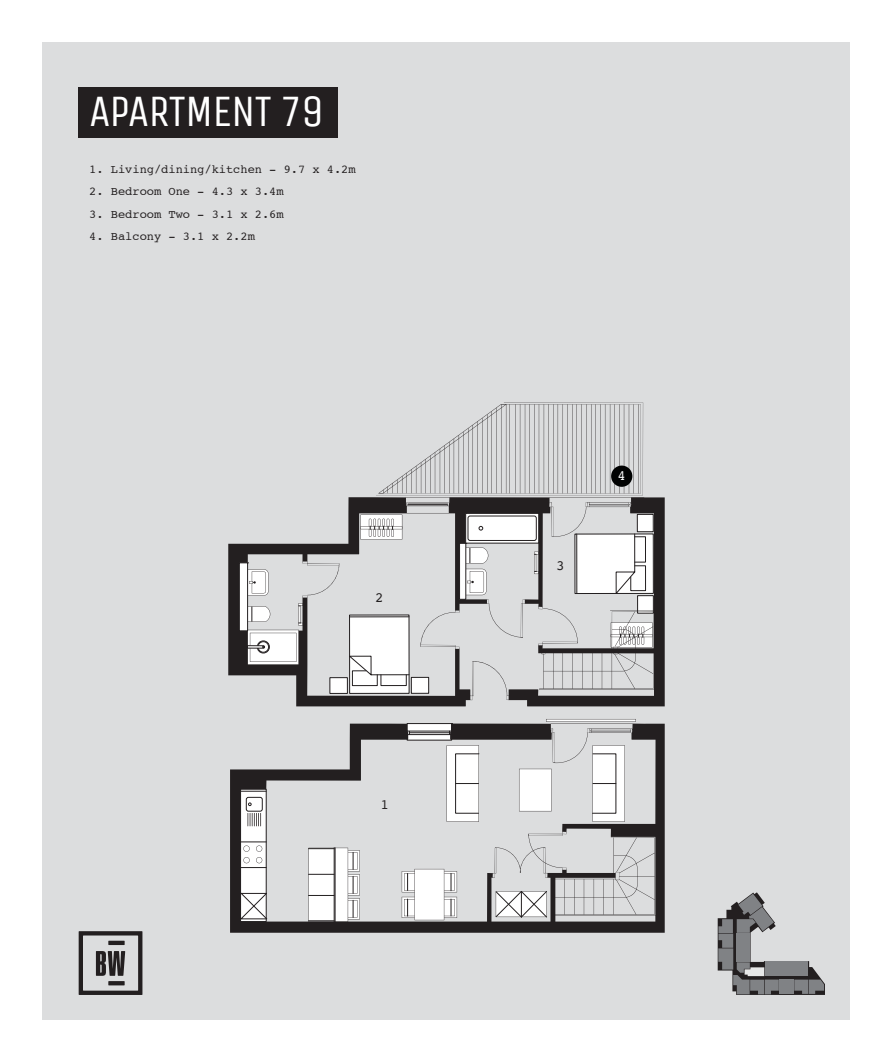
<style>
.page{position:relative;width:893px;height:1063px;background:#fff}
.page>*{position:absolute;margin:0;border:0;box-sizing:border-box;transform-origin:0 0}
.t1{font:45px "Unica One";letter-spacing:-.03em;color:#fff}
.t2{font:14.1px "Courier";color:#231f20}
.t3{font:14.1px "Courier";color:#fff}
.t4{font:12px "Courier";color:#231f20}
</style>
<div class="page">
<div style="left:43px;top:43px;width:807px;height:977px;background:#dcddde"></div>
<svg style="left:79px;top:931px;width:63px;height:64px"></svg>
<svg style="left:718px;top:892px;width:107px;height:103px"></svg>
<svg style="left:228px;top:402px;width:437px;height:304px"></svg>
<div style="left:611px;top:466px;width:21px;height:21px;background:#010202;border-radius:50%"></div>
<svg style="left:538px;top:622px;width:116px;height:31px"></svg>
<div style="left:407px;top:723px;width:45px;height:17px;border:1px solid #231f20"></div>
<hr style="left:546px;top:719px;width:90px;height:3px;background:#231f20">
<svg style="left:230px;top:724px;width:435px;height:209px"></svg>
<div style="left:79px;top:87px;width:259px;height:51px;background:#231f20"></div>
<h1 class="t1" style="left:89px;top:85px;width:237px">APARTMENT 79</h1>
<p class="t4" style="left:89px;top:164px;width:268px">1. Living/dining/kitchen - 9.7 x 4.2m</p>
<p class="t4" style="left:89px;top:186px;width:196px">2. Bedroom One - 4.3 x 3.4m</p>
<p class="t4" style="left:89px;top:209px;width:196px">3. Bedroom Two - 3.1 x 2.6m</p>
<p class="t4" style="left:89px;top:231px;width:167px">4. Balcony - 3.1 x 2.2m</p>
<p class="t2" style="left:375px;top:592px;width:10px">2</p>
<p class="t2" style="left:380px;top:799px;width:10px">1</p>
<p class="t2" style="left:556px;top:560px;width:10px">3</p>
<p class="t3" style="left:617px;top:470px;width:10px">4</p>
</div>
